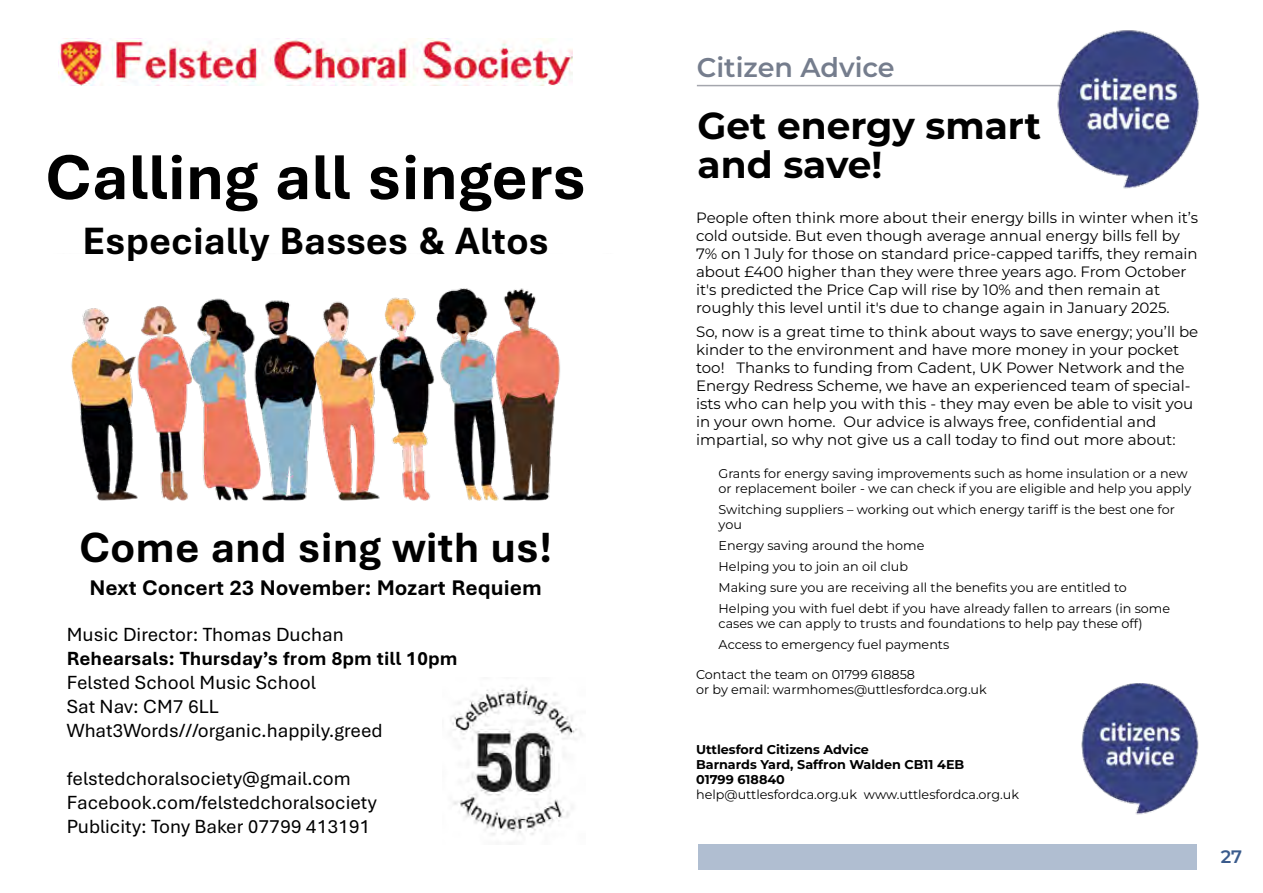
<style>
.page{position:relative;width:1263px;height:893px;background:#fff}
.page>*{position:absolute;margin:0;border:0;box-sizing:border-box;transform-origin:0 0}
.t1{font:700 66.6px "Bierstadt";color:#000}
.t2{font:700 44.4px "Bierstadt";color:#000}
.t3{font:700 40.05px "Bierstadt";color:#000}
.t4{font:700 37.5px/39px "Montserrat";color:#000}
.t5{font:600 27px "Montserrat";color:#757d8d}
.t6{font:700 22.2px "Bierstadt";color:#000}
.t7{font:19.95px/24px "Bierstadt";color:#000}
.t8{font:700 19.95px "Bierstadt";color:#000}
.t9{font:600 18px "Montserrat";color:#3a5b8c}
.t10{font:15px/18px "Montserrat";color:#000}
.t11{font:12.75px/21px "Montserrat";color:#000}
.t12{font:700 12.75px/15px "Montserrat";color:#000}
</style>
<div class="page">
<img style="left:71px;top:288px;width:489px;height:213px">
<img style="left:60px;top:38px;width:513px;height:48px">
<img style="left:452px;top:687px;width:129px;height:148px">
<div style="left:698px;top:845px;width:499px;height:25px;background:#b0bed1"></div>
<hr style="left:697px;top:85px;width:430px;height:1px;background:#a4a6ad">
<img style="left:1081px;top:683px;width:118px;height:132px">
<img style="left:1041px;top:30px;width:158px;height:159px">
<h1 class="t1" style="left:45px;top:141px;width:543px">Calling all singers</h1>
<h3 class="t3" style="left:82px;top:219px;width:468px">Especially Basses &amp; Altos</h3>
<h2 class="t2" style="left:79px;top:524px;width:475px">Come and sing with us!</h2>
<h3 class="t6" style="left:90px;top:575px;width:454px">Next Concert 23 November: Mozart Requiem</h3>
<h3 class="t7" style="left:67px;top:623px;width:278px">Music Director: Thomas Duchan</h3>
<h3 class="t8" style="left:67px;top:648px;width:392px">Rehearsals: Thursday’s from 8pm till 10pm</h3>
<h3 class="t7" style="left:67px;top:671px;width:317px">Felsted School Music School<br>Sat Nav: CM7 6LL<br>What3Words///organic.happily.greed</h3>
<h3 class="t7" style="left:67px;top:767px;width:311px">felstedchoralsociety@gmail.com<br>Facebook.com/felstedchoralsociety<br>Publicity: Tony Baker 07799 413191</h3>
<h3 class="t5" style="left:697px;top:49px;width:199px">Citizen Advice</h3>
<h3 class="t4" style="left:697px;top:105px;width:345px">Get energy smart and save!</h3>
<p class="t10" style="left:696px;top:208px;width:503px">People often think more about their energy bills in winter when it’s cold outside. But even though average annual energy bills fell by 7% on 1 July for those on standard price-capped tariffs, they remain about £400 higher than they were three years ago. From October it's predicted the Price Cap will rise by 10% and then remain at roughly this level until it's due to change again in January 2025.</p>
<p class="t10" style="left:696px;top:322px;width:504px">So, now is a great time to think about ways to save energy; you’ll be kinder to the environment and have more money in your pocket too! Thanks to funding from Cadent, UK Power Network and the Energy Redress Scheme, we have an experienced team of special&shy;ists who can help you with this - they may even be able to visit you in your own home. Our advice is always free, confidential and impartial, so why not give us a call today to find out more about:</p>
<p class="t11" style="left:719px;top:466px;width:474px;line-height:15px">Grants for energy saving improvements such as home insulation or a new or replacement boiler - we can check if you are eligible and help you apply</p>
<p class="t11" style="left:719px;top:502px;width:458px;line-height:15px">Switching suppliers – working out which energy tariff is the best one for you</p>
<p class="t11" style="left:719px;top:534px;width:453px">Energy saving around the home<br>Helping you to join an oil club<br>Making sure you are receiving all the benefits you are entitled to Helping you with fuel debt if you have already fallen to arrears (in some</p>
<p class="t11" style="left:719px;top:612px;width:426px">cases we can apply to trusts and foundations to help pay these off)<br>Access to emergency fuel payments</p>
<p class="t11" style="left:696px;top:666px;width:292px;line-height:15px">Contact the team on 01799 618858<br>or by email: warmhomes@uttlesfordca.org.uk</p>
<p class="t12" style="left:696px;top:741px;width:270px">Uttlesford Citizens Advice<br>Barnards Yard, Saffron Walden CB11 4EB<br>01799 618840</p>
<p class="t11" style="left:696px;top:783px;width:324px">help@uttlesfordca.org.uk www.uttlesfordca.org.uk</p>
<p class="t9" style="left:1221px;top:844px;width:23px">27</p>
</div>
